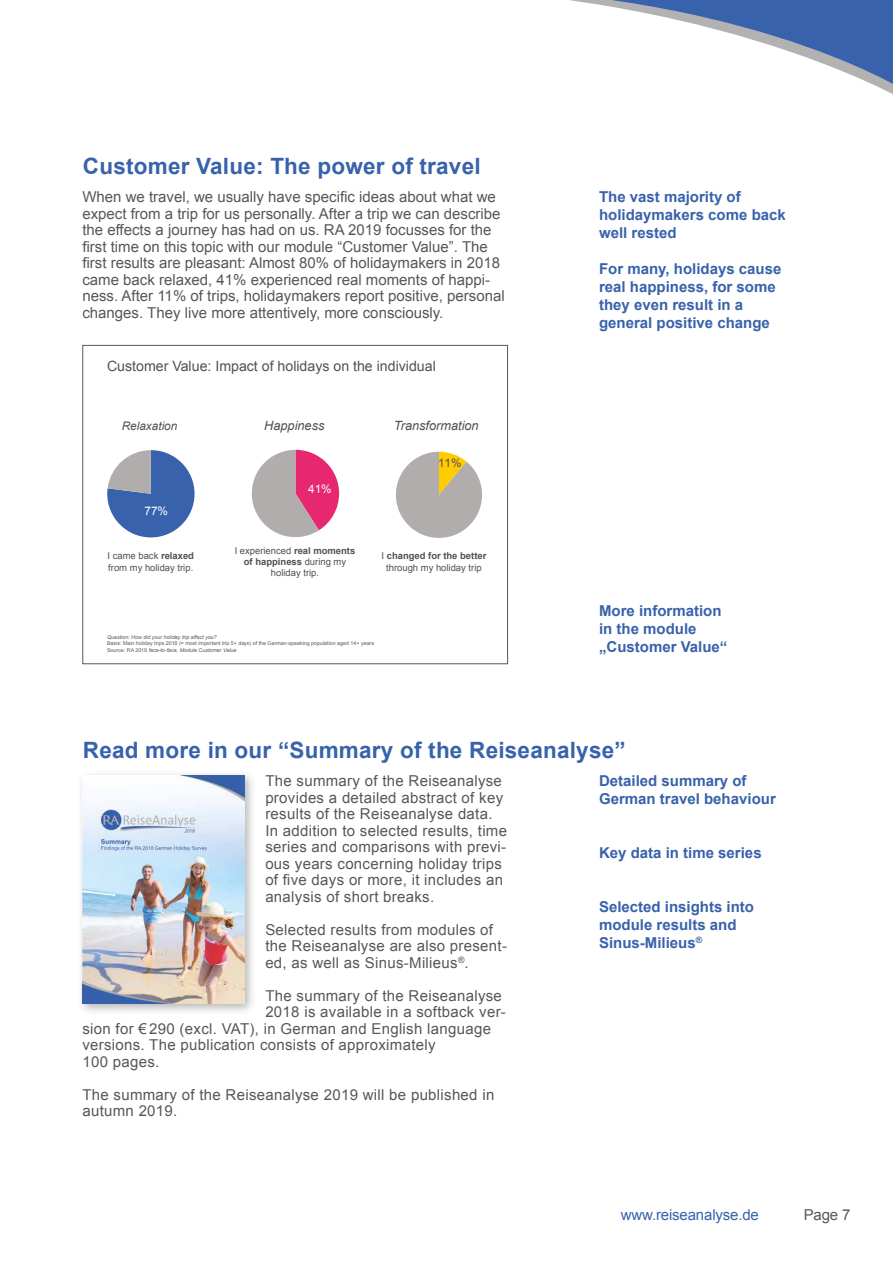
<style>
.page{position:relative;width:893px;height:1263px;background:#fff}
.page>*{position:absolute;margin:0;border:0;box-sizing:border-box;transform-origin:0 0}
.t1{font:700 22.5px "Arial";letter-spacing:.01em;color:#3862ab}
.t2{font:15px/16.5px "Arial";letter-spacing:.02em;color:#575756}
.t3{font:15px/16.5px "Arial";color:#575756}
.t4{font:700 15px/18px "Arial";color:#3862ab}
.t5{font:15px "Arial";letter-spacing:-.01em;color:#3862ab}
.t6{font:14.1px "Arial";color:#54504f}
.t7{font:italic 12.75px "Arial";color:#54504f}
.t8{font:italic 11.85px "Arial";color:#54504f}
.t9{font:11.85px "Arial";color:#fff}
.t10{font:11.85px "Arial";color:#54504f}
.t11{font:9.45px/11.2px "Arial";color:#54504f;text-align:center}
.t12{font:5.25px/6.4px "Arial";color:#5f5b5c}
.t13{font:italic 5.25px "Arial";color:#5f5b5c}
.s1{font-weight:700}
.s2{font-style:italic}
</style>
<div class="page">
<svg style="left:396px;top:452px;width:86px;height:86px"></svg>
<svg style="left:251px;top:450px;width:88px;height:88px"></svg>
<svg style="left:107px;top:450px;width:88px;height:87px"></svg>
<div style="left:82px;top:345px;width:426px;height:319px;border:1px solid #575756"></div>
<svg style="left:569px;top:0;width:324px;height:94px"></svg>
<div style="left:77px;top:769px;width:179px;height:247px;background:#000;opacity:.3"></div>
<img style="left:83px;top:775px;width:161px;height:229px">
<h1 class="t1" style="left:83px;top:151px;width:399px">Customer Value: The power of travel</h1>
<p class="t3" style="left:82px;top:189px;width:424px">When we travel, we usually have specific ideas about what we expect from a trip for us personally. After a trip we can describe the effects a journey has had on us. RA 2019 focusses for the first time on this topic with our module “Customer Value”. The first results are pleasant: Almost 80% of holidaymakers in 2018 came back relaxed, 41% experienced real moments of happi&shy;ness. After 11% of trips, holidaymakers report positive, personal changes. They live more attentively, more consciously.</p>
<p class="t6" style="left:107px;top:357px;width:330px">Customer Value: Impact of holidays on the individual</p>
<p class="t8" style="left:122px;top:418px;width:57px">Relaxation</p>
<p class="t7" style="left:264px;top:417px;width:62px">Happiness</p>
<p class="t9" style="left:308px;top:481px;width:25px">41%</p>
<p class="t9" style="left:144px;top:503px;width:25px">77%</p>
<p class="t11" style="left:108px;top:550px;width:88px;text-align:left">I came back <span class="s1">relaxed </span>from my holiday trip.</p>
<p class="t11" style="left:235px;top:545px;width:122px">I experienced <span class="s1">real moments of happiness</span> during my holiday trip.</p>
<p class="t7" style="left:394px;top:417px;width:86px">Transformation</p>
<p class="t10" style="left:438px;top:455px;width:25px">11%</p>
<p class="t11" style="left:381px;top:550px;width:106px">I <span class="s1">changed for the better </span>through my holiday trip</p>
<p class="t13" style="left:107px;top:634px;width:111px">Question: How did your holiday trip affect you?</p>
<p class="t12" style="left:107px;top:640px;width:268px">Basis: Main holiday trips 2018 (= most important trip 5+ days) of the German-speaking population aged 14+ years<br>Source: RA 2019 <span class="s2">face-to-face, Module Customer Value</span></p>
<p class="t4" style="left:599px;top:188px;width:188px">The vast majority of holidaymakers come back well rested</p>
<p class="t4" style="left:599px;top:260px;width:184px">For many, holidays cause real happiness, for some they even result in a general positive change</p>
<p class="t4" style="left:599px;top:602px;width:130px">More information in the module „Customer Value“</p>
<h1 class="t1" style="left:83px;top:735px;width:544px">Read more in our “Summary of the Reiseanalyse”</h1>
<p class="t4" style="left:599px;top:772px;width:178px">Detailed summary of<br>German travel behaviour</p>
<p class="t2" style="left:265px;top:773px;width:243px">The summary of the Reiseanalyse provides a detailed abstract of key results of the Reiseanalyse data.<br>In addition to selected results, time series and comparisons with previ&shy;ous years concerning holiday trips of five days or more, it includes an analysis of short breaks.</p>
<p class="t2" style="left:265px;top:921px;width:243px">Selected results from modules of the Reiseanalyse are also present&shy;ed, as well as Sinus-Milieus<sup>®</sup>.</p>
<p class="t2" style="left:265px;top:987px;width:238px">The summary of the Reiseanalyse</p>
<p class="t2" style="left:265px;top:1004px;width:242px">2018 is available in a softback ver-</p>
<p class="t2" style="left:82px;top:1020px;width:410px">sion for € 290 (excl. VAT), in German and English language</p>
<p class="t2" style="left:82px;top:1037px;width:355px">versions. The publication consists of approximately</p>
<p class="t2" style="left:82px;top:1053px;width:78px">100 pages.</p>
<p class="t2" style="left:82px;top:1086px;width:413px">The summary of the Reiseanalyse 2019 will be published in autumn 2019.</p>
<p class="t4" style="left:599px;top:844px;width:164px">Key data in time series</p>
<p class="t4" style="left:599px;top:898px;width:157px">Selected insights into module results and<br>Sinus-Milieus<sup>®</sup></p>
<p class="t5" style="left:621px;top:1205px;width:140px">www.reiseanalyse.de</p>
<p class="t2" style="left:804px;top:1207px;width:48px">Page 7</p>
</div>
